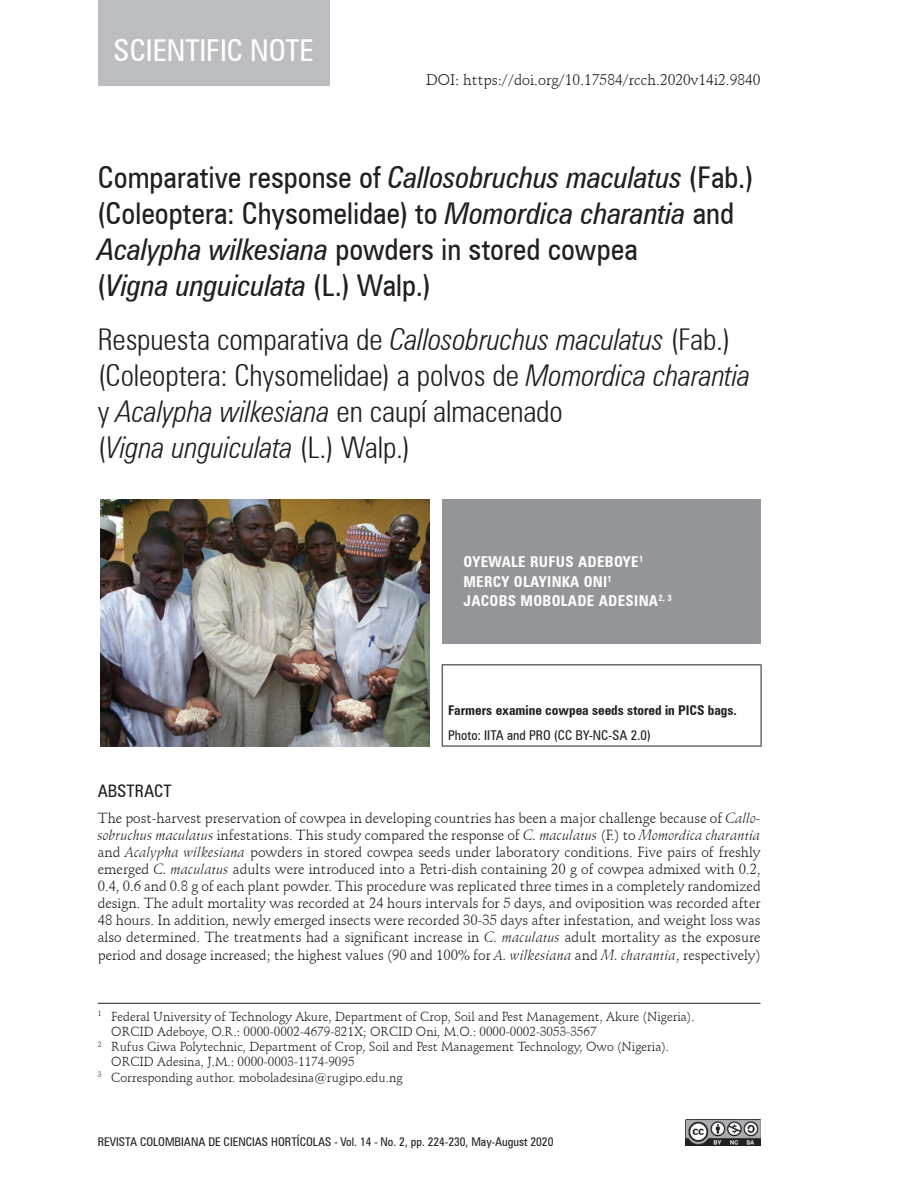
<style>
.page{position:relative;width:918px;height:1188px;background:#fff}
.page>*{position:absolute;margin:0;border:0;box-sizing:border-box;transform-origin:0 0}
.t1{font:condensed 30.15px "Zurich BT";color:#fff}
.t2{font:300 condensed 30px/36px "Zurich BT";letter-spacing:-.005em;color:#231f20}
.t3{font:condensed 30px/36px "Zurich BT";color:#231f20}
.t4{font:condensed 17.25px "Zurich BT";color:#231f20}
.t5{font:700 condensed 15px/19.5px "Zurich BT";letter-spacing:.02em;color:#fff}
.t6{font:15px "Schneidler BT";color:#231f20}
.t7{font:14.25px/17.1px "Schneidler BT";color:#231f20;text-align:justify}
.t8{font:700 condensed 13.5px "Zurich BT";color:#231f20}
.t9{font:condensed 13.5px "Zurich BT";color:#231f20}
.t10{font:12.75px "Schneidler BT";color:#231f20}
.t11{font:condensed 12px "Zurich BT";color:#231f20}
.s1{font-style:italic}
</style>
<div class="page">
<img style="left:685px;top:1119px;width:76px;height:26px">
<div style="left:442px;top:499px;width:319px;height:145px;background:#939598"></div>
<hr style="left:442px;top:664px;width:319px;height:1px;background:#231f20">
<hr style="left:442px;top:665px;width:1px;height:81px;background:#231f20">
<hr style="left:761px;top:665px;width:1px;height:81px;background:#231f20">
<hr style="left:442px;top:746px;width:319px;height:1px;background:#231f20">
<hr style="left:98px;top:1003px;width:663px;height:1px;background:#231f20">
<img style="left:100px;top:499px;width:330px;height:247px">
<div style="left:98px;top:0;width:232px;height:86px;background:#bcbdc0"></div>
<h1 class="t1" style="left:114px;top:32px;width:14px">scientific</h1>
<h1 class="t1" style="left:250px;top:32px;width:17px">note</h1>
<p class="t6" style="left:426px;top:70px;width:336px">DOI: https://doi.org/10.17584/rcch.2020v14i2.9840</p>
<h2 class="t3" style="left:98px;top:159px;width:657px">Comparative response of <span class="s1">Callosobruchus maculatus</span> (Fab.) (Coleoptera: Chysomelidae) to <span class="s1">Momordica charantia</span> and <span class="s1">Acalypha wilkesiana</span> powders in stored cowpea<br>(<span class="s1">Vigna unguiculata</span> (L.) Walp.)</h2>
<h2 class="t2" style="left:98px;top:321px;width:654px">Respuesta comparativa de <span class="s1">Callosobruchus maculatus</span> (Fab.) (Coleoptera: Chysomelidae) a polvos de <span class="s1">Momordica charantia </span>y <span class="s1">Acalypha wilkesiana</span> en caupí almacenado<br>(<span class="s1">Vigna unguiculata</span> (L.) Walp.)</h2>
<p class="t5" style="left:463px;top:552px;width:210px">OYEWALE RUFUS ADEBOYE<sup>1<br></sup>MERCY OLAYINKA ONI<sup>1<br></sup>JACOBS MOBOLADE ADESINA<sup>2,</sup> <sup>3</sup></p>
<p class="t8" style="left:448px;top:702px;width:290px">Farmers examine cowpea seeds stored in PICS bags.</p>
<p class="t9" style="left:448px;top:727px;width:204px">Photo: IITA and PRO (CC BY-NC-SA 2.0)</p>
<p class="t4" style="left:98px;top:781px;width:75px">ABSTRACT</p>
<p class="t7" style="left:98px;top:809px;width:664px">The post-harvest preservation of cowpea in developing countries has been a major challenge because of <span class="s1">Callo&shy;sobruchus maculatus</span> infestations. This study compared the response of <span class="s1">C. maculatus</span> (F.) to <span class="s1">Momordica charantia </span>and <span class="s1">Acalypha wilkesiana</span> powders in stored cowpea seeds under laboratory conditions. Five pairs of freshly emerged <span class="s1">C. maculatus</span> adults were introduced into a Petri-dish containing 20 g of cowpea admixed with 0.2, 0.4, 0.6 and 0.8 g of each plant powder. This procedure was replicated three times in a completely randomized design. The adult mortality was recorded at 24 hours intervals for 5 days, and oviposition was recorded after 48 hours. In addition, newly emerged insects were recorded 30-35 days after infestation, and weight loss was also determined. The treatments had a significant increase in <span class="s1">C. maculatus</span> adult mortality as the exposure period and dosage increased; the highest values (90 and 100% for <span class="s1">A. wilkesiana</span> and <span class="s1">M. charantia</span>, respectively)</p>
<p class="t10" style="left:98px;top:1008px;width:598px"><sup>1</sup> Federal University of Technology Akure, Department of Crop, Soil and Pest Management, Akure (Nigeria).</p>
<p class="t10" style="left:111px;top:1024px;width:487px">ORCID Adeboye, O.R.: 0000-0002-4679-821X; ORCID Oni, M.O.: 0000-0002-3053-3567</p>
<p class="t10" style="left:98px;top:1039px;width:573px"><sup>2</sup> Rufus Giwa Polytechnic, Department of Crop, Soil and Pest Management Technology, Owo (Nigeria).</p>
<p class="t10" style="left:111px;top:1054px;width:245px">ORCID Adesina, J.M.: 0000-0003-1174-9095</p>
<p class="t10" style="left:98px;top:1069px;width:306px"><sup>3</sup> Corresponding author. moboladesina@rugipo.edu.ng</p>
<p class="t11" style="left:98px;top:1135px;width:457px">REVISTA COLOMBIANA DE CIENCIAS HORTÍCOLAS - Vol. 14 - No. 2, pp. 224-230, May-August 2020</p>
</div>
